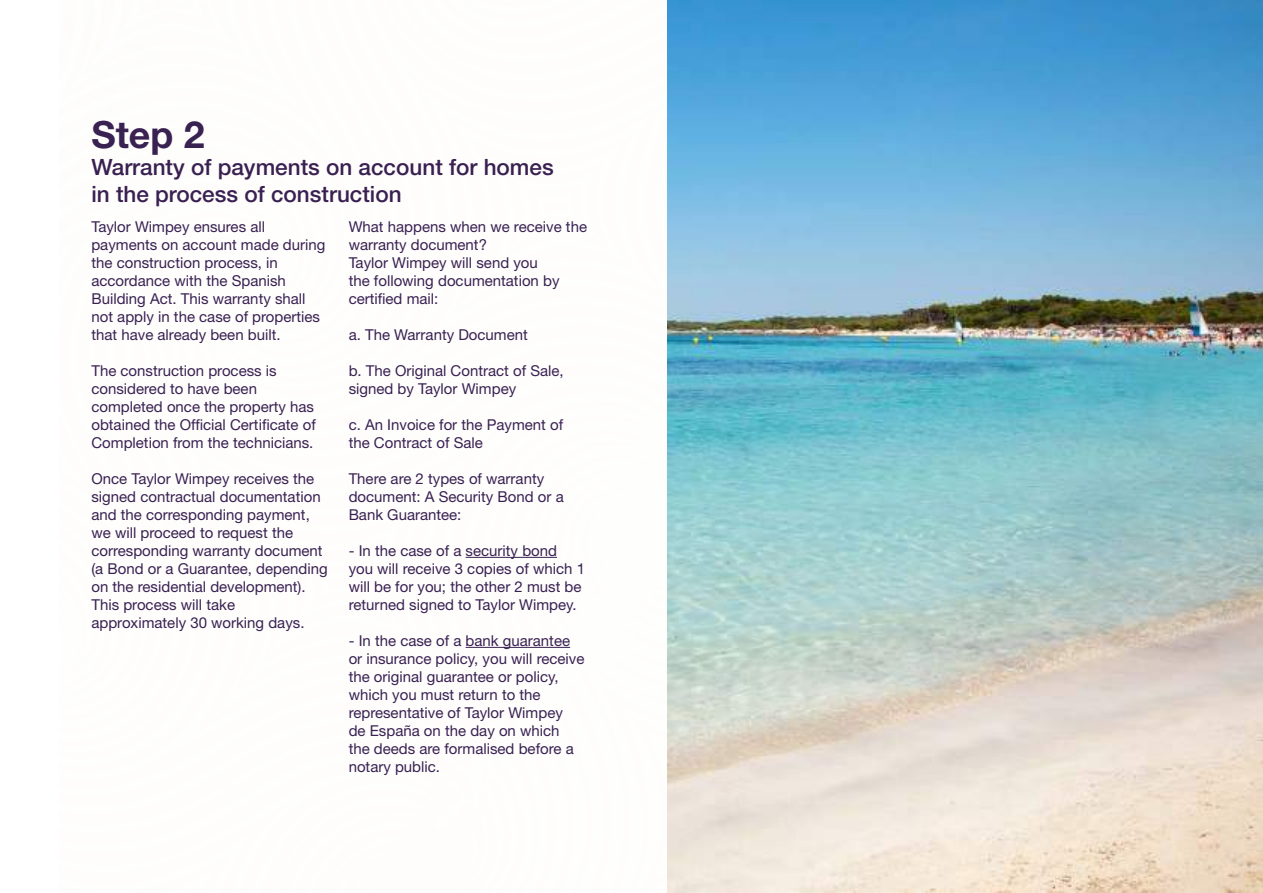
<style>
.page{position:relative;width:1263px;height:893px;background:#fff}
.page>*{position:absolute;margin:0;border:0;box-sizing:border-box;transform-origin:0 0}
.t1{font:700 37.5px "Helvetica Neue LT Std";color:#392152}
.t2{font:500 22.5px/27px "Helvetica Neue LT Std";color:#392051}
.t3{font:15px/18px "Helvetica Neue LT Std";color:#392152}
</style>
<div class="page">
<hr style="left:466px;top:557px;width:91px;height:1px;background:#392152">
<hr style="left:466px;top:647px;width:104px;height:1px;background:#392152">
<img style="left:668px;top:0;width:595px;height:893px">
<h1 class="t1" style="left:91px;top:112px;width:115px">Step 2</h1>
<h2 class="t2" style="left:91px;top:154px;width:464px">Warranty of payments on account for homes in the process of construction</h2>
<p class="t3" style="left:91px;top:217px;width:235px">Taylor Wimpey ensures all payments on account made during the construction process, in accordance with the Spanish<br>Building Act. This warranty shall not apply in the case of properties that have already been built.</p>
<p class="t3" style="left:91px;top:361px;width:226px">The construction process is considered to have been completed once the property has obtained the Official Certificate of<br>Completion from the technicians.</p>
<p class="t3" style="left:91px;top:469px;width:238px">Once Taylor Wimpey receives the signed contractual documentation and the corresponding payment, we will proceed to request the corresponding warranty document (a Bond or a Guarantee, depending on the residential development).<br>This process will take approximately 30 working days.</p>
<p class="t3" style="left:349px;top:217px;width:240px">What happens when we receive the warranty document?<br>Taylor Wimpey will send you<br>the following documentation by certified mail:</p>
<p class="t3" style="left:349px;top:325px;width:181px">a. The Warranty Document</p>
<p class="t3" style="left:349px;top:361px;width:217px">b. The Original Contract of Sale, signed by Taylor Wimpey</p>
<p class="t3" style="left:349px;top:415px;width:216px">c. An Invoice for the Payment of the Contract of Sale</p>
<p class="t3" style="left:349px;top:469px;width:217px">There are 2 types of warranty document: A Security Bond or a<br>Bank Guarantee:</p>
<p class="t3" style="left:349px;top:541px;width:238px">- In the case of a security bond you will receive 3 copies of which 1 will be for you; the other 2 must be returned signed to Taylor Wimpey.</p>
<p class="t3" style="left:349px;top:631px;width:237px">- In the case of a bank guarantee or insurance policy, you will receive the original guarantee or policy, which you must return to the representative of Taylor Wimpey<br>de España on the day on which<br>the deeds are formalised before a notary public.</p>
</div>
